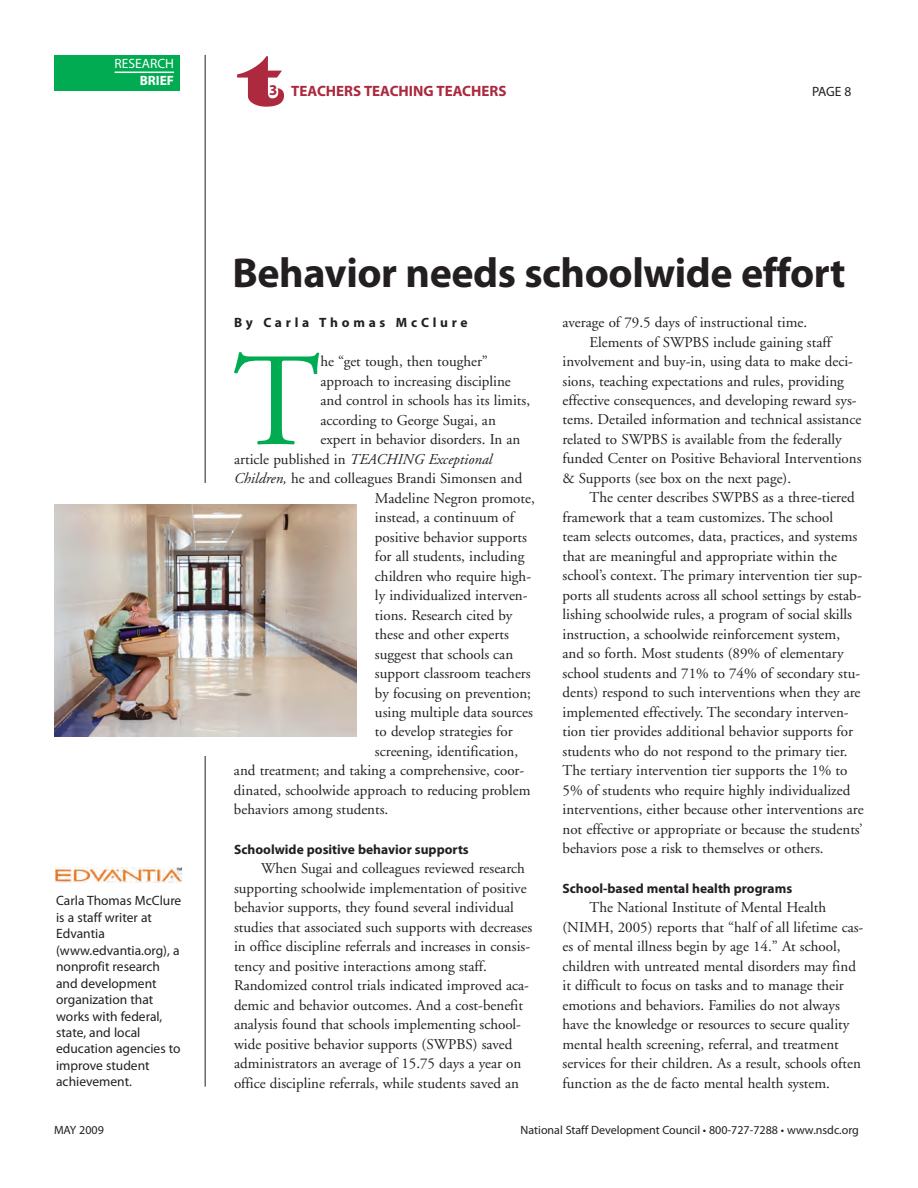
<style>
.page{position:relative;width:918px;height:1188px;background:#fff}
.page>*{position:absolute;margin:0;border:0;box-sizing:border-box;transform-origin:0 0}
.t1{font:132.6px "Adobe Garamond";color:#00ab51}
.t2{font:72px "Latin Wide";color:#ac293e}
.t3{font:700 42px "Myriad Pro";letter-spacing:-.01em;color:#231f20}
.t4{font:15px/19.5px "Adobe Garamond";color:#231f20}
.t5{font:italic 15px "Adobe Garamond";color:#231f20}
.t6{font:700 15px "Myriad Pro";color:#ac293e}
.t7{font:13.5px/16.5px "Myriad Pro";color:#231f20}
.t8{font:700 13.5px "Myriad Pro";color:#231f20}
.t9{font:700 13.5px "Myriad Pro";letter-spacing:.275em;color:#231f20}
.t10{font:13.5px "Myriad Pro";color:#fff}
.t11{font:700 13.5px "Myriad Pro";color:#fff}
.t12{font:12px "Myriad Pro";color:#231f20}
.s1{font-style:normal}
.s2{font-style:italic}
</style>
<div class="page">
<div style="left:54px;top:55px;width:126px;height:36px;background:#00ab51"></div>
<hr style="left:115px;top:72px;width:59px;height:1px;background:#fff">
<hr style="left:205px;top:55px;width:1px;height:428px;background:#231f20">
<hr style="left:205px;top:756px;width:1px;height:331px;background:#231f20">
<img style="left:56px;top:868px;width:126px;height:14px">
<img style="left:54px;top:504px;width:303px;height:233px">
<p class="t10" style="left:115px;top:59px;width:61px">RESEARCH</p>
<p class="t11" style="left:140px;top:75px;width:36px">BRIEF</p>
<h2 class="t2" style="left:239px;top:38px;width:47px">t</h2>
<p class="t6" style="left:269px;top:85px;width:239px">3 TEACHERS TEACHING TEACHERS</p>
<p class="t7" style="left:812px;top:84px;width:41px">PAGE 8</p>
<p class="t7" style="left:56px;top:893px;width:127px">Carla Thomas McClure is a staff writer at<br>Edvantia (www.edvantia.org), a nonprofit research and development organization that works with federal, state, and local education agencies to improve student achievement.</p>
<h3 class="t3" style="left:232px;top:257px;width:615px">Behavior needs schoolwide effort</h3>
<p class="t9" style="left:234px;top:317px;width:235px">By Carla Thomas McClure</p>
<h1 class="t1" style="left:233px;top:349px;width:89px">T</h1>
<p class="t4" style="left:320px;top:353px;width:169px">he “get tough, then tougher”</p>
<p class="t4" style="left:320px;top:372px;width:192px">approach to increasing discipline</p>
<p class="t4" style="left:320px;top:392px;width:211px">and control in schools has its limits,</p>
<p class="t4" style="left:320px;top:411px;width:177px">according to George Sugai, an</p>
<p class="t4" style="left:320px;top:431px;width:202px">expert in behavior disorders. In an</p>
<p class="t5" style="left:234px;top:453px;width:260px"><span class="s1">article published in</span> TEACHING Exceptional</p>
<p class="t4" style="left:234px;top:470px;width:290px"><span class="s2">Children,</span> he and colleagues Brandi Simonsen and</p>
<p class="t4" style="left:375px;top:489px;width:161px">Madeline Negron promote,</p>
<p class="t4" style="left:375px;top:509px;width:141px">instead, a continuum of</p>
<p class="t4" style="left:375px;top:528px;width:153px">positive behavior supports</p>
<p class="t4" style="left:375px;top:548px;width:151px">for all students, including</p>
<p class="t4" style="left:375px;top:567px;width:158px">children who require high-</p>
<p class="t4" style="left:375px;top:587px;width:154px">ly individualized interven-</p>
<p class="t4" style="left:375px;top:606px;width:139px">tions. Research cited by</p>
<p class="t4" style="left:375px;top:626px;width:136px">these and other experts</p>
<p class="t4" style="left:375px;top:645px;width:140px">suggest that schools can</p>
<p class="t4" style="left:375px;top:665px;width:157px">support classroom teachers</p>
<p class="t4" style="left:375px;top:684px;width:158px">by focusing on prevention;</p>
<p class="t4" style="left:375px;top:704px;width:160px">using multiple data sources</p>
<p class="t4" style="left:375px;top:723px;width:139px">to develop strategies for</p>
<p class="t4" style="left:375px;top:743px;width:145px">screening, identification,</p>
<p class="t4" style="left:234px;top:762px;width:292px">and treatment; and taking a comprehensive, coor-</p>
<p class="t4" style="left:234px;top:782px;width:298px">dinated, schoolwide approach to reducing problem</p>
<p class="t4" style="left:234px;top:801px;width:156px">behaviors among students.</p>
<p class="t8" style="left:234px;top:844px;width:236px">Schoolwide positive behavior supports</p>
<p class="t4" style="left:234px;top:860px;width:300px;text-indent:27px">When Sugai and colleagues reviewed research supporting schoolwide implementation of positive behavior supports, they found several individual studies that associated such supports with decreases in office discipline referrals and increases in consis&shy;tency and positive interactions among staff.<br>Randomized control trials indicated improved aca&shy;demic and behavior outcomes. And a cost-benefit analysis found that schools implementing school&shy;wide positive behavior supports (SWPBS) saved administrators an average of 15.75 days a year on office discipline referrals, while students saved an</p>
<p class="t4" style="left:562px;top:314px;width:246px">average of 79.5 days of instructional time.</p>
<p class="t4" style="left:590px;top:333px;width:243px">Elements of SWPBS include gaining staff</p>
<p class="t4" style="left:562px;top:353px;width:292px">involvement and buy-in, using data to make deci-</p>
<p class="t4" style="left:562px;top:372px;width:283px">sions, teaching expectations and rules, providing</p>
<p class="t4" style="left:562px;top:392px;width:296px">effective consequences, and developing reward sys-</p>
<p class="t4" style="left:562px;top:411px;width:300px">tems. Detailed information and technical assistance</p>
<p class="t4" style="left:562px;top:431px;width:281px">related to SWPBS is available from the federally</p>
<p class="t4" style="left:562px;top:450px;width:301px">funded Center on Positive Behavioral Interventions</p>
<p class="t4" style="left:562px;top:470px;width:230px">&amp; Supports (see box on the next page).</p>
<p class="t4" style="left:590px;top:489px;width:267px">The center describes SWPBS as a three-tiered</p>
<p class="t4" style="left:562px;top:509px;width:272px">framework that a team customizes. The school</p>
<p class="t4" style="left:562px;top:528px;width:296px">team selects outcomes, data, practices, and systems</p>
<p class="t4" style="left:562px;top:548px;width:276px">that are meaningful and appropriate within the</p>
<p class="t4" style="left:562px;top:567px;width:301px">school’s context. The primary intervention tier sup-</p>
<p class="t4" style="left:562px;top:587px;width:301px">ports all students across all school settings by estab-</p>
<p class="t4" style="left:562px;top:606px;width:291px">lishing schoolwide rules, a program of social skills</p>
<p class="t4" style="left:562px;top:626px;width:279px">instruction, a schoolwide reinforcement system,</p>
<p class="t4" style="left:562px;top:645px;width:283px">and so forth. Most students (89% of elementary</p>
<p class="t4" style="left:562px;top:665px;width:299px">school students and 71% to 74% of secondary stu-</p>
<p class="t4" style="left:562px;top:684px;width:300px">dents) respond to such interventions when they are</p>
<p class="t4" style="left:562px;top:704px;width:288px">implemented effectively. The secondary interven-</p>
<p class="t4" style="left:562px;top:723px;width:292px">tion tier provides additional behavior supports for</p>
<p class="t4" style="left:562px;top:743px;width:287px">students who do not respond to the primary tier.</p>
<p class="t4" style="left:562px;top:762px;width:287px">The tertiary intervention tier supports the 1% to</p>
<p class="t4" style="left:562px;top:782px;width:289px">5% of students who require highly individualized</p>
<p class="t4" style="left:562px;top:801px;width:303px">interventions, either because other interventions are</p>
<p class="t4" style="left:562px;top:821px;width:302px">not effective or appropriate or because the students’</p>
<p class="t4" style="left:562px;top:840px;width:263px">behaviors pose a risk to themselves or others.</p>
<p class="t8" style="left:562px;top:883px;width:231px">School-based mental health programs</p>
<p class="t4" style="left:562px;top:899px;width:302px;text-indent:27px">The National Institute of Mental Health (NIMH, 2005) reports that “half of all lifetime cas&shy;es of mental illness begin by age 14.” At school, children with untreated mental disorders may find it difficult to focus on tasks and to manage their emotions and behaviors. Families do not always have the knowledge or resources to secure quality mental health screening, referral, and treatment services for their children. As a result, schools often function as the de facto mental health system.</p>
<p class="t12" style="left:54px;top:1125px;width:51px">MAY 2009</p>
<p class="t12" style="left:521px;top:1125px;width:340px">National Staff Development Council • 800-727-7288 • www.nsdc.org</p>
</div>
